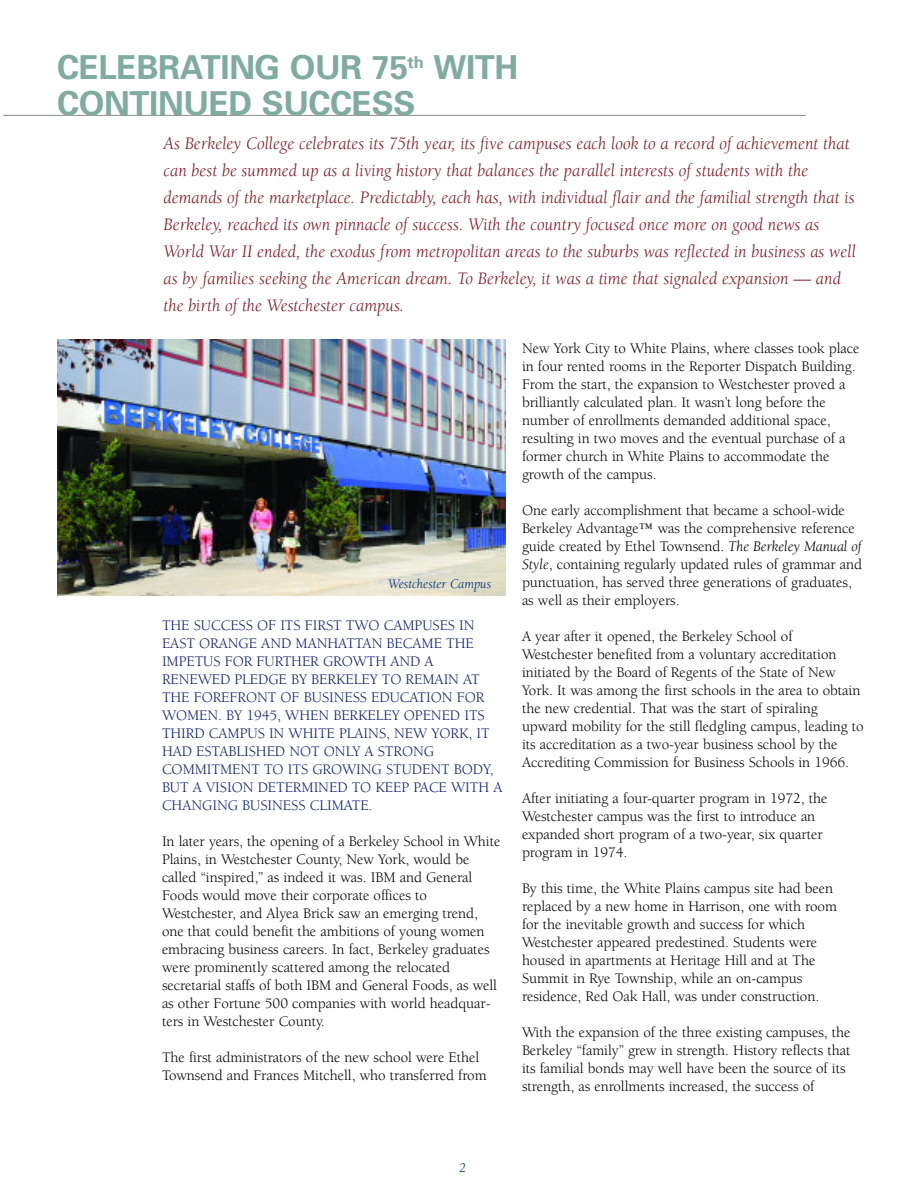
<style>
.page{position:relative;width:918px;height:1188px;background:#fff}
.page>*{position:absolute;margin:0;border:0;box-sizing:border-box;transform-origin:0 0}
.t1{font:700 33px/36px "Univers";letter-spacing:-.01em;color:#7faba0}
.t2{font:italic 18px/27px "Berkeley";color:#801c27}
.t3{font:15px/18px "Berkeley";letter-spacing:-.005em;color:#000}
.t4{font:15px/18px "Berkeley";letter-spacing:-.005em;color:#0c1b6c}
.t5{font:italic 13.5px "Berkeley";letter-spacing:-.005em;color:#002d86}
.s1{font-style:italic}
</style>
<div class="page">
<hr style="left:3px;top:115px;width:803px;height:1px;background:#858f82">
<img style="left:57px;top:340px;width:448px;height:256px">
<h1 class="t1" style="left:57px;top:53px;width:463px">CELEBRATING OUR 75<sup>th</sup> WITH<br>CONTINUED SUCCESS</h1>
<p class="t2" style="left:164px;top:132px;width:694px">As Berkeley College celebrates its 75th year, its five campuses each look to a record of achievement that can best be summed up as a living history that balances the parallel interests of students with the demands of the marketplace. Predictably, each has, with individual flair and the familial strength that is Berkeley, reached its own pinnacle of success. With the country focused once more on good news as World War II ended, the exodus from metropolitan areas to the suburbs was reflected in business as well as by families seeking the American dream. To Berkeley, it was a time that signaled expansion — and the birth of the Westchester campus.</p>
<p class="t5" style="left:388px;top:579px;width:104px">Westchester Campus</p>
<p class="t4" style="left:162px;top:618px;width:342px">THE SUCCESS OF ITS FIRST TWO CAMPUSES IN EAST ORANGE AND MANHATTAN BECAME THE IMPETUS FOR FURTHER GROWTH AND A RENEWED PLEDGE BY BERKELEY TO REMAIN AT THE FOREFRONT OF BUSINESS EDUCATION FOR WOMEN. BY 1945, WHEN BERKELEY OPENED ITS THIRD CAMPUS IN WHITE PLAINS, NEW YORK, IT HAD ESTABLISHED NOT ONLY A STRONG COMMITMENT TO ITS GROWING STUDENT BODY, BUT A VISION DETERMINED TO KEEP PACE WITH A CHANGING BUSINESS CLIMATE.</p>
<p class="t3" style="left:162px;top:834px;width:340px">In later years, the opening of a Berkeley School in White Plains, in Westchester County, New York, would be called “inspired,” as indeed it was. IBM and General Foods would move their corporate offices to Westchester, and Alyea Brick saw an emerging trend, one that could benefit the ambitions of young women embracing business careers. In fact, Berkeley graduates were prominently scattered among the relocated secretarial staffs of both IBM and General Foods, as well as other Fortune 500 companies with world headquar&shy;ters in Westchester County.</p>
<p class="t3" style="left:162px;top:1050px;width:326px">The first administrators of the new school were Ethel<br>Townsend and Frances Mitchell, who transferred from</p>
<p class="t3" style="left:522px;top:341px;width:339px">New York City to White Plains, where classes took place in four rented rooms in the Reporter Dispatch Building.<br>From the start, the expansion to Westchester proved a brilliantly calculated plan. It wasn’t long before the number of enrollments demanded additional space, resulting in two moves and the eventual purchase of a former church in White Plains to accommodate the growth of the campus.</p>
<p class="t3" style="left:522px;top:503px;width:342px">One early accomplishment that became a school-wide Berkeley Advantage™ was the comprehensive reference guide created by Ethel Townsend. <span class="s1">The Berkeley Manual of Style</span>, containing regularly updated rules of grammar and punctuation, has served three generations of graduates, as well as their employers.</p>
<p class="t3" style="left:522px;top:629px;width:343px">A year after it opened, the Berkeley School of Westchester benefited from a voluntary accreditation initiated by the Board of Regents of the State of New York. It was among the first schools in the area to obtain the new credential. That was the start of spiraling upward mobility for the still fledgling campus, leading to its accreditation as a two-year business school by the Accrediting Commission for Business Schools in 1966.</p>
<p class="t3" style="left:522px;top:791px;width:307px">After initiating a four-quarter program in 1972, the Westchester campus was the first to introduce an expanded short program of a two-year, six quarter program in 1974.</p>
<p class="t3" style="left:522px;top:881px;width:316px">By this time, the White Plains campus site had been replaced by a new home in Harrison, one with room for the inevitable growth and success for which Westchester appeared predestined. Students were housed in apartments at Heritage Hill and at The Summit in Rye Township, while an on-campus residence, Red Oak Hall, was under construction.</p>
<p class="t3" style="left:522px;top:1025px;width:330px">With the expansion of the three existing campuses, the Berkeley “family” grew in strength. History reflects that its familial bonds may well have been the source of its strength, as enrollments increased, the success of</p>
<p class="t5" style="left:460px;top:1162px;width:8px">2</p>
</div>
